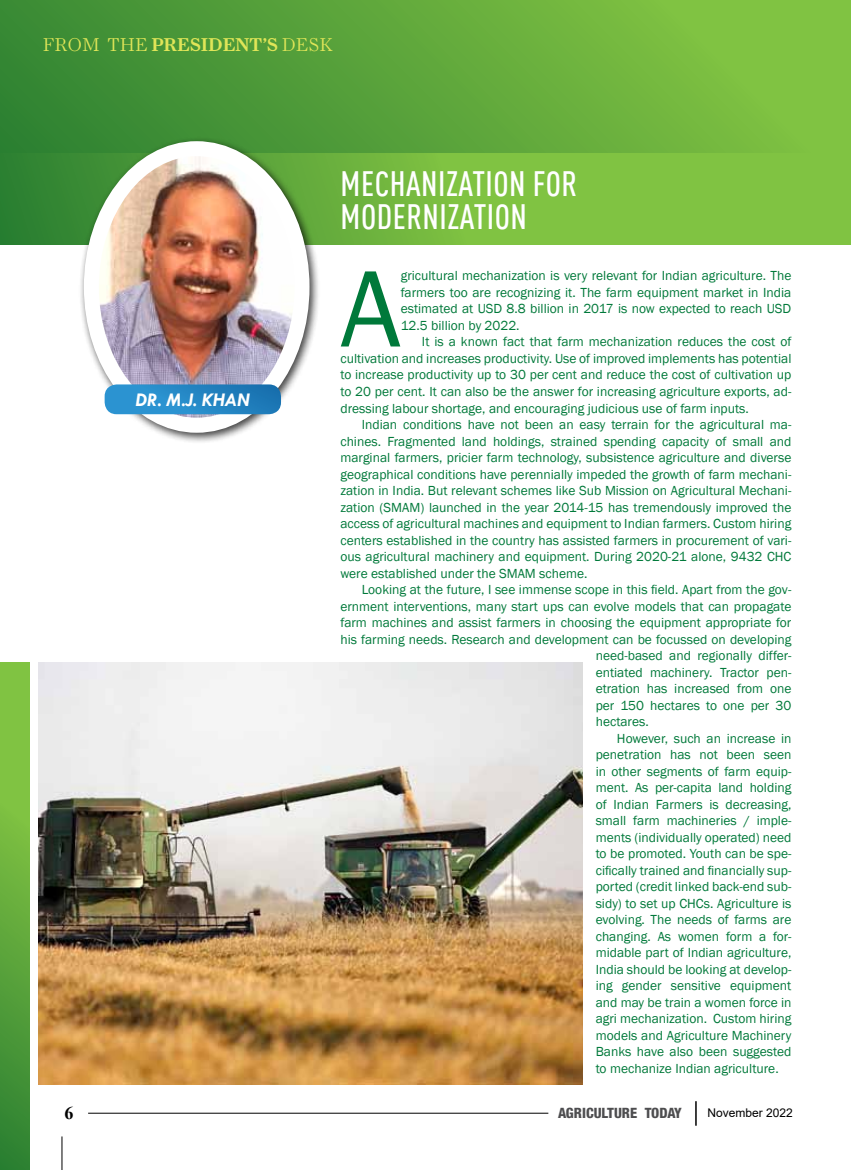
<style>
.page{position:relative;width:851px;height:1170px;background:#fff}
.page>*{position:absolute;margin:0;border:0;box-sizing:border-box;transform-origin:0 0}
.t1{font:112.5px "Franklin Gothic";color:#00793a}
.t2{font:500 34.5px/33px "DIN Cond";letter-spacing:.015em;color:#fff}
.t3{font:italic 700 19.5px "Tw Cen";color:#fff}
.t4{font:300 18.6px "Farnham Display";letter-spacing:.015em;color:#e0e558}
.t5{font:700 18px "Times New Roman";color:#000}
.t6{font:800 condensed 14.25px "Helvetica Neue LT Std";color:#4d4d4f}
.t7{font:13.5px/16.5px "Franklin Gothic";color:#00793a;text-align:justify}
.t8{font:12px "Arial";color:#000}
.s1{font-weight:500}
</style>
<div class="page">
<svg style="left:695px;top:1101px;width:1px;height:24px"></svg>
<hr style="left:88px;top:1112px;width:460px;height:1px;background:#000">
<hr style="left:62px;top:1136px;width:1px;height:33px;background:#000">
<div style="left:0;top:0;width:850px;height:244px;background:linear-gradient(to right,#348634,#87c843)"></div>
<svg style="left:0;top:153px;width:850px;height:91px;background:#72b83f"></svg>
<div style="left:79px;top:136px;width:242px;height:308px;background:#000;opacity:.75"></div>
<img style="left:91px;top:149px;width:211px;height:276px">
<div style="left:84px;top:141px;width:225px;height:291px;border:15px solid #fff;border-radius:50%"></div>
<svg style="left:105px;top:384px;width:176px;height:30px;background:#2b89c5"></svg>
<svg style="left:0;top:662px;width:30px;height:507px;background:#61aa3c"></svg>
<img style="left:38px;top:662px;width:545px;height:422px">
<h3 class="t4" style="left:43px;top:34px;width:292px">FROM THE <span class="s1">PRESIDENT’S</span> DESK</h3>
<h2 class="t2" style="left:340px;top:167px;width:238px">MECHANIZATION FOR<br>MODERNIZATION</h2>
<h3 class="t3" style="left:136px;top:387px;width:115px">DR. M.J. KHAN</h3>
<h1 class="t1" style="left:340px;top:239px;width:62px">A</h1>
<p class="t7" style="left:400px;top:268px;width:392px">gricultural mechanization is very relevant for Indian agriculture. The farmers too are recognizing it. The farm equipment market in India estimated at USD 8.8 billion in 2017 is now expected to reach USD 12.5 billion by 2022.</p>
<p class="t7" style="left:340px;top:334px;width:452px;text-indent:82px">It is a known fact that farm mechanization reduces the cost of cultivation and increases productivity. Use of improved implements has potential to increase productivity up to 30 per cent and reduce the cost of cultivation up to 20 per cent. It can also be the answer for increasing agriculture exports, ad&shy;dressing labour shortage, and encouraging judicious use of farm inputs.</p>
<p class="t7" style="left:340px;top:416px;width:452px;text-indent:21px">Indian conditions have not been an easy terrain for the agricultural ma&shy;chines. Fragmented land holdings, strained spending capacity of small and marginal farmers, pricier farm technology, subsistence agriculture and diverse geographical conditions have perennially impeded the growth of farm mechani&shy;zation in India. But relevant schemes like Sub Mission on Agricultural Mechani&shy;zation (SMAM) launched in the year 2014-15 has tremendously improved the access of agricultural machines and equipment to Indian farmers. Custom hiring centers established in the country has assisted farmers in procurement of vari&shy;ous agricultural machinery and equipment. During 2020-21 alone, 9432 CHC were established under the SMAM scheme.</p>
<p class="t7" style="left:361px;top:581px;width:431px">Looking at the future, I see immense scope in this field. Apart from the gov-</p>
<p class="t7" style="left:340px;top:598px;width:452px">ernment interventions, many start ups can evolve models that can propagate</p>
<p class="t7" style="left:340px;top:614px;width:452px">farm machines and assist farmers in choosing the equipment appropriate for</p>
<p class="t7" style="left:340px;top:631px;width:452px">his farming needs. Research and development can be focussed on developing</p>
<p class="t7" style="left:595px;top:647px;width:197px">need-based and regionally differ-</p>
<p class="t7" style="left:595px;top:664px;width:197px">entiated machinery. Tractor pen-</p>
<p class="t7" style="left:595px;top:680px;width:197px">etration has increased from one</p>
<p class="t7" style="left:595px;top:697px;width:197px">per 150 hectares to one per 30</p>
<p class="t7" style="left:595px;top:713px;width:55px">hectares.</p>
<p class="t7" style="left:617px;top:730px;width:176px">However, such an increase in</p>
<p class="t7" style="left:595px;top:746px;width:197px">penetration has not been seen</p>
<p class="t7" style="left:595px;top:763px;width:197px">in other segments of farm equip-</p>
<p class="t7" style="left:595px;top:779px;width:197px">ment. As per-capita land holding</p>
<p class="t7" style="left:595px;top:796px;width:197px">of Indian Farmers is decreasing,</p>
<p class="t7" style="left:595px;top:812px;width:197px">small farm machineries / imple-</p>
<p class="t7" style="left:595px;top:829px;width:197px">ments (individually operated) need</p>
<p class="t7" style="left:595px;top:845px;width:197px">to be promoted. Youth can be spe-</p>
<p class="t7" style="left:595px;top:862px;width:197px">cifically trained and financially sup-</p>
<p class="t7" style="left:595px;top:878px;width:197px">ported (credit linked back-end sub-</p>
<p class="t7" style="left:595px;top:895px;width:197px">sidy) to set up CHCs. Agriculture is</p>
<p class="t7" style="left:595px;top:911px;width:197px">evolving. The needs of farms are</p>
<p class="t7" style="left:595px;top:928px;width:197px">changing. As women form a for-</p>
<p class="t7" style="left:595px;top:944px;width:197px">midable part of Indian agriculture,</p>
<p class="t7" style="left:595px;top:961px;width:197px">India should be looking at develop-</p>
<p class="t7" style="left:595px;top:977px;width:197px">ing gender sensitive equipment</p>
<p class="t7" style="left:595px;top:994px;width:197px">and may be train a women force in</p>
<p class="t7" style="left:595px;top:1010px;width:197px">agri mechanization. Custom hiring</p>
<p class="t7" style="left:595px;top:1027px;width:197px">models and Agriculture Machinery</p>
<p class="t7" style="left:595px;top:1043px;width:197px">Banks have also been suggested</p>
<p class="t7" style="left:595px;top:1060px;width:184px">to mechanize Indian agriculture.</p>
<h3 class="t5" style="left:64px;top:1099px;width:10px">6</h3>
<p class="t6" style="left:558px;top:1104px;width:125px">AGRICULTURE TODAY</p>
<p class="t8" style="left:707px;top:1104px;width:87px">November 2022</p>
</div>
